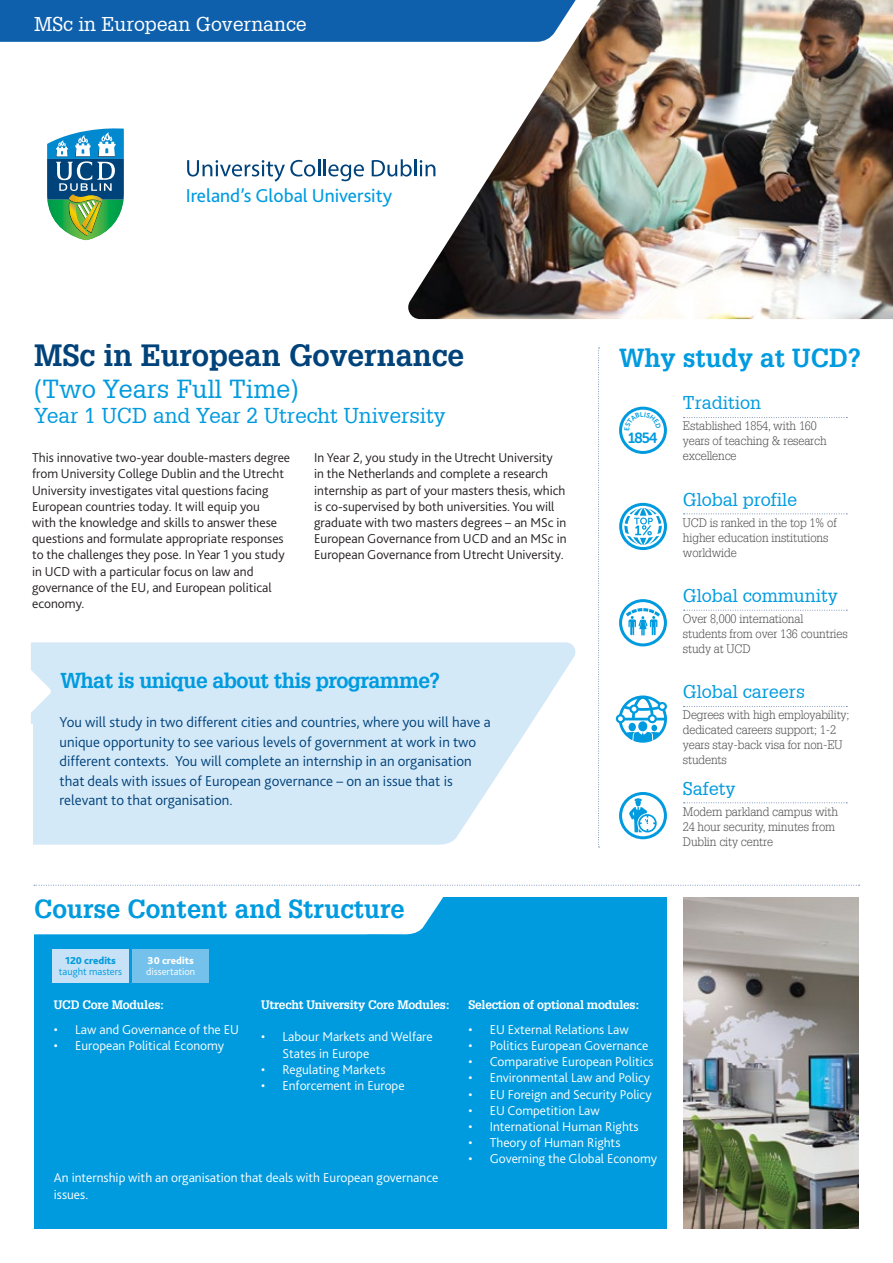
<style>
.page{position:relative;width:893px;height:1263px;background:#fff}
.page>*{position:absolute;margin:0;border:0;box-sizing:border-box;transform-origin:0 0}
.t1{font:700 30px "Glypha LT";color:#00427a}
.t2{font:700 25.5px "Glypha LT";color:#009bdf}
.t3{font:25.5px "Glypha LT";color:#009bdf}
.t4{font:21px "Glypha LT";color:#009bdf}
.t5{font:700 21px "Glypha LT";letter-spacing:-.03em;color:#009bdf}
.t6{font:19.5px "Bliss 2";color:#009bdf}
.t7{font:19.5px "Glypha LT";color:#fff}
.t8{font:18px "Glypha LT";color:#009bdf}
.t9{font:300 15px/19.5px "Bliss 2";color:#00427a}
.t10{font:14.7px "Museo Sans Rounded 700";color:#009bdf}
.t11{font:300 13.5px/16.2px "Bliss 2";color:#231f20}
.t12{font:300 13.5px/16.2px "Bliss 2";color:#fff}
.t13{font:300 12px/15px "Glypha LT";letter-spacing:-.01em;color:#4d4d4f}
.t14{font:700 12px "Glypha LT";letter-spacing:-.02em;color:#fff}
.t15{font:300 10.5px "Bliss 2";color:#009bdf}
.t16{font:300 10.5px "Bliss 2";color:#fff}
.t17{font:800 10.5px "Bliss 2";color:#009bdf}
.t18{font:800 10.5px "Bliss 2";color:#fff}
</style>
<div class="page">
<svg style="left:187px;top:159px;width:177px;height:23px"></svg>
<svg style="left:372px;top:159px;width:33px;height:18px"></svg>
<div style="left:0;top:0;width:405px;height:42px;background:#0e60ac"></div>
<img style="left:408px;top:0;width:485px;height:319px">
<div style="left:34px;top:897px;width:633px;height:332px;background:#009bdf"></div>
<svg style="left:33px;top:884px;width:504px;height:50px;fill:#fff"></svg>
<div style="left:51px;top:642px;width:525px;height:47px;background:#d4e9f8"></div>
<svg style="left:34px;top:885px;width:826px;height:1px"></svg>
<svg style="left:33px;top:681px;width:520px;height:164px;background:#d8ebf8"></svg>
<img style="left:683px;top:897px;width:176px;height:332px">
<div style="left:52px;top:950px;width:77px;height:33px;background:#c7e2f6"></div>
<div style="left:132px;top:950px;width:77px;height:33px;background:#74c2ec"></div>
<svg style="left:598px;top:348px;width:1px;height:499px"></svg>
<svg style="left:31px;top:642px;width:20px;height:194px;background:#daecf9"></svg>
<svg style="left:683px;top:417px;width:164px;height:1px"></svg>
<svg style="left:683px;top:513px;width:164px;height:1px"></svg>
<svg style="left:683px;top:610px;width:164px;height:1px"></svg>
<svg style="left:683px;top:706px;width:164px;height:1px"></svg>
<svg style="left:683px;top:802px;width:164px;height:1px"></svg>
<svg style="left:619px;top:792px;width:48px;height:47px"></svg>
<svg style="left:619px;top:503px;width:48px;height:47px"></svg>
<svg style="left:616px;top:695px;width:51px;height:48px"></svg>
<svg style="left:619px;top:599px;width:48px;height:48px"></svg>
<svg style="left:47px;top:128px;width:77px;height:112px"></svg>
<div style="left:0;top:724px;width:32px;height:130px;background:#fff"></div>
<svg style="left:619px;top:407px;width:48px;height:47px"></svg>
<h3 class="t7" style="left:34px;top:12px;width:274px">MSc in European Governance</h3>
<h3 class="t6" style="left:186px;top:184px;width:208px">Ireland’s Global University</h3>
<h1 class="t1" style="left:34px;top:337px;width:431px">MSc in European Governance</h1>
<h2 class="t3" style="left:34px;top:373px;width:266px">(Two Years Full Time)</h2>
<h3 class="t4" style="left:34px;top:403px;width:413px">Year 1 UCD and Year 2 Utrecht University</h3>
<p class="t11" style="left:32px;top:449px;width:260px">This innovative two-year double-masters degree from University College Dublin and the Utrecht University investigates vital questions facing European countries today. It will equip you<br>with the knowledge and skills to answer these questions and formulate appropriate responses to the challenges they pose. In Year 1 you study in UCD with a particular focus on law and governance of the EU, and European political economy.</p>
<p class="t11" style="left:314px;top:449px;width:254px">In Year 2, you study in the Utrecht University<br>in the Netherlands and complete a research internship as part of your masters thesis, which is co-supervised by both universities. You will graduate with two masters degrees – an MSc in European Governance from UCD and an MSc in European Governance from Utrecht University.</p>
<h3 class="t5" style="left:60px;top:667px;width:381px">What is unique about this programme?</h3>
<p class="t9" style="left:60px;top:712px;width:433px">You will study in two different cities and countries, where you will have a unique opportunity to see various levels of government at work in two different contexts. You will complete an internship in an organisation that deals with issues of European governance – on an issue that is relevant to that organisation.</p>
<h2 class="t2" style="left:34px;top:893px;width:372px">Course Content and Structure</h2>
<p class="t17" style="left:65px;top:954px;width:52px">120 credits</p>
<p class="t15" style="left:59px;top:965px;width:65px">taught masters</p>
<p class="t18" style="left:148px;top:954px;width:48px">30 credits</p>
<p class="t16" style="left:146px;top:965px;width:51px">dissertation</p>
<h2 class="t2" style="left:619px;top:342px;width:243px">Why study at UCD?</h2>
<h3 class="t8" style="left:683px;top:392px;width:80px">Tradition</h3>
<p class="t13" style="left:683px;top:419px;width:145px">Established 1854, with 160 years of teaching &amp; research excellence</p>
<p class="t10" style="left:628px;top:429px;width:31px">1854</p>
<h3 class="t8" style="left:683px;top:489px;width:116px">Global profile</h3>
<p class="t13" style="left:683px;top:515px;width:155px">UCD is ranked in the top 1% of higher education institutions worldwide</p>
<h3 class="t8" style="left:683px;top:585px;width:157px">Global community</h3>
<p class="t13" style="left:683px;top:611px;width:166px">Over 8,000 international students from over 136 countries study at UCD</p>
<h3 class="t8" style="left:683px;top:681px;width:124px">Global careers</h3>
<p class="t13" style="left:683px;top:708px;width:168px">Degrees with high employability; dedicated careers support; 1-2 years stay-back visa for non-EU students</p>
<h3 class="t8" style="left:683px;top:777px;width:54px">Safety</h3>
<p class="t13" style="left:683px;top:804px;width:157px">Modern parkland campus with<br>24 hour security, minutes from<br>Dublin city centre</p>
<p class="t14" style="left:54px;top:997px;width:112px">UCD Core Modules:</p>
<p class="t12" style="left:54px;top:1021px;width:187px">• Law and Governance of the EU</p>
<p class="t12" style="left:54px;top:1037px;width:172px">• European Political Economy</p>
<p class="t14" style="left:261px;top:997px;width:190px">Utrecht University Core Modules:</p>
<p class="t12" style="left:282px;top:1028px;width:152px;text-indent:-21px">• Labour Markets and Welfare<br>States in Europe</p>
<p class="t12" style="left:261px;top:1061px;width:126px">• Regulating Markets</p>
<p class="t12" style="left:261px;top:1077px;width:145px">• Enforcement in Europe</p>
<p class="t12" style="left:54px;top:1169px;width:386px">An internship with an organisation that deals with European governance issues.</p>
<p class="t14" style="left:468px;top:997px;width:172px">Selection of optional modules:</p>
<p class="t12" style="left:468px;top:1021px;width:162px">• EU External Relations Law</p>
<p class="t12" style="left:468px;top:1037px;width:182px">• Politics European Governance</p>
<p class="t12" style="left:468px;top:1053px;width:187px">• Comparative European Politics</p>
<p class="t12" style="left:468px;top:1069px;width:183px">• Environmental Law and Policy</p>
<p class="t12" style="left:468px;top:1085px;width:185px">• EU Foreign and Security Policy</p>
<p class="t12" style="left:468px;top:1102px;width:133px">• EU Competition Law</p>
<p class="t12" style="left:468px;top:1118px;width:172px">• International Human Rights</p>
<p class="t12" style="left:468px;top:1134px;width:153px">• Theory of Human Rights</p>
<p class="t12" style="left:468px;top:1150px;width:190px">• Governing the Global Economy</p>
</div>
